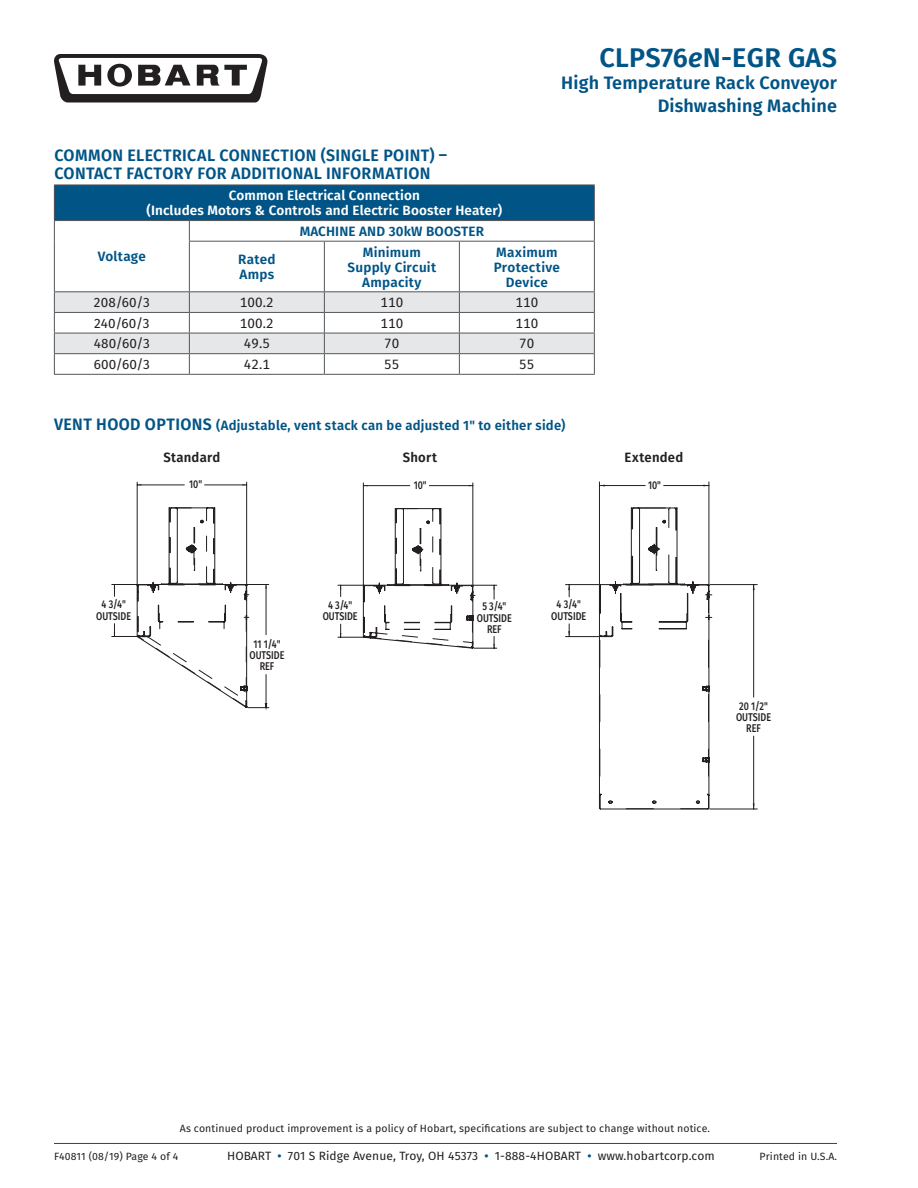
<style>
.page{position:relative;width:918px;height:1188px;background:#fff}
.page>*{position:absolute;margin:0;border:0;box-sizing:border-box;transform-origin:0 0}
.t1{font:600 27px "Fira Sans";letter-spacing:.01em;color:#015486}
.t2{font:600 18px/22.5px "Fira Sans";letter-spacing:.01em;color:#015486;text-align:right}
.t3{font:600 16.5px/18px "Fira Sans";letter-spacing:.02em;color:#015486}
.t4{font:600 13.5px/15px "Fira Sans";letter-spacing:.02em;color:#015486;text-align:center}
.t5{font:600 13.5px/15px "Fira Sans";letter-spacing:.01em;color:#fff;text-align:center}
.t6{font:13.5px "Fira Sans";letter-spacing:.01em;color:#231f20}
.t7{font:600 13.5px "Fira Sans";letter-spacing:.02em;color:#231f20}
.t8{font:12px "Fira Sans";letter-spacing:.01em;color:#231f20}
.t9{font:500 11.25px/11.2px "Fira Sans";color:#231f20;text-align:center;scale:.8 1}
.t10{font:10.5px "Fira Sans";letter-spacing:.01em;color:#231f20}
.s1{font-style:italic}
.s2{font-size:16.5px}
.s3{font-weight:600;color:#015486}
</style>
<div class="page">
<hr style="left:54px;top:1143px;width:783px;height:1px;background:#015486">
<svg style="left:54px;top:54px;width:213px;height:49px"></svg>
<hr style="left:363px;top:483px;width:1px;height:102px;background:#231f20">
<hr style="left:473px;top:483px;width:1px;height:102px;background:#231f20">
<hr style="left:363px;top:485px;width:47px;height:1px;background:#231f20">
<hr style="left:429px;top:485px;width:44px;height:1px;background:#231f20">
<svg style="left:338px;top:508px;width:159px;height:141px"></svg>
<hr style="left:137px;top:482px;width:1px;height:102px;background:#231f20">
<hr style="left:246px;top:482px;width:1px;height:102px;background:#231f20">
<hr style="left:137px;top:485px;width:47px;height:1px;background:#231f20">
<hr style="left:205px;top:485px;width:42px;height:1px;background:#231f20">
<svg style="left:112px;top:507px;width:157px;height:201px"></svg>
<hr style="left:566px;top:584px;width:33px;height:1px;background:#231f20">
<hr style="left:566px;top:636px;width:33px;height:1px;background:#231f20">
<hr style="left:710px;top:584px;width:47px;height:1px;background:#231f20">
<hr style="left:710px;top:809px;width:47px;height:1px;background:#231f20">
<hr style="left:753px;top:585px;width:1px;height:112px;background:#231f20">
<hr style="left:753px;top:736px;width:1px;height:73px;background:#231f20">
<hr style="left:599px;top:482px;width:1px;height:102px;background:#231f20">
<hr style="left:709px;top:482px;width:1px;height:102px;background:#231f20">
<hr style="left:599px;top:485px;width:46px;height:1px;background:#231f20">
<hr style="left:664px;top:485px;width:45px;height:1px;background:#231f20">
<svg style="left:568px;top:585px;width:2px;height:12px"></svg>
<svg style="left:568px;top:624px;width:2px;height:12px"></svg>
<svg style="left:599px;top:507px;width:113px;height:302px"></svg>
<div style="left:54px;top:185px;width:540px;height:36px;background:#015486"></div>
<svg style="left:55px;top:221px;width:539px;height:70px"></svg>
<hr style="left:54px;top:220px;width:135px;height:1px;background:#535759">
<hr style="left:189px;top:220px;width:135px;height:1px;background:#535759">
<svg style="left:189px;top:221px;width:1px;height:20px"></svg>
<hr style="left:324px;top:220px;width:135px;height:1px;background:#535759">
<hr style="left:459px;top:220px;width:136px;height:1px;background:#535759">
<hr style="left:189px;top:241px;width:135px;height:1px;background:#535759">
<hr style="left:189px;top:242px;width:1px;height:49px;background:#535759">
<hr style="left:324px;top:241px;width:135px;height:1px;background:#535759">
<hr style="left:324px;top:242px;width:1px;height:49px;background:#535759">
<hr style="left:459px;top:241px;width:136px;height:1px;background:#535759">
<hr style="left:459px;top:242px;width:1px;height:49px;background:#535759">
<hr style="left:54px;top:291px;width:135px;height:1px;background:#535759">
<hr style="left:189px;top:291px;width:135px;height:1px;background:#535759">
<hr style="left:324px;top:291px;width:135px;height:1px;background:#535759">
<hr style="left:459px;top:291px;width:136px;height:1px;background:#535759">
<hr style="left:54px;top:185px;width:135px;height:1px;background:#535759">
<hr style="left:54px;top:185px;width:1px;height:35px;background:#535759">
<hr style="left:189px;top:185px;width:135px;height:1px;background:#535759">
<hr style="left:324px;top:185px;width:135px;height:1px;background:#535759">
<hr style="left:459px;top:185px;width:136px;height:1px;background:#535759">
<hr style="left:594px;top:185px;width:1px;height:35px;background:#535759">
<svg style="left:54px;top:221px;width:1px;height:20px"></svg>
<hr style="left:54px;top:241px;width:1px;height:50px;background:#535759">
<svg style="left:594px;top:221px;width:1px;height:20px"></svg>
<hr style="left:594px;top:242px;width:1px;height:49px;background:#535759">
<svg style="left:54px;top:292px;width:541px;height:82px"></svg>
<hr style="left:54px;top:374px;width:135px;height:1px;background:#535759">
<hr style="left:189px;top:374px;width:135px;height:1px;background:#535759">
<hr style="left:324px;top:374px;width:135px;height:1px;background:#535759">
<hr style="left:459px;top:374px;width:136px;height:1px;background:#535759">
<h1 class="t1" style="left:600px;top:38px;width:239px">CLPS76<span class="s1">e</span>N-EGR GAS</h1>
<h2 class="t2" style="left:561px;top:72px;width:277px">High Temperature Rack Conveyor<br>Dishwashing Machine</h2>
<p class="t3" style="left:54px;top:146px;width:394px">COMMON ELECTRICAL CONNECTION (SINGLE POINT) –<br>CONTACT FACTORY FOR ADDITIONAL INFORMATION</p>
<p class="t5" style="left:146px;top:188px;width:357px">Common Electrical Connection<br>(Includes Motors &amp; Controls and Electric Booster Heater)</p>
<p class="t4" style="left:98px;top:249px;width:50px">Voltage</p>
<p class="t4" style="left:300px;top:224px;width:186px">MACHINE AND 30kW BOOSTER</p>
<p class="t4" style="left:238px;top:252px;width:39px;text-align:left">Rated<br>Amps</p>
<p class="t4" style="left:348px;top:244px;width:90px">Minimum<br>Supply Circuit<br>Ampacity</p>
<p class="t4" style="left:494px;top:244px;width:68px">Maximum<br>Protective<br>Device</p>
<p class="t6" style="left:94px;top:293px;width:57px">208/60/3</p>
<p class="t6" style="left:240px;top:293px;width:36px">100.2</p>
<p class="t6" style="left:380px;top:293px;width:24px">110</p>
<p class="t6" style="left:515px;top:293px;width:24px">110</p>
<p class="t6" style="left:94px;top:314px;width:57px">240/60/3</p>
<p class="t6" style="left:240px;top:314px;width:36px">100.2</p>
<p class="t6" style="left:380px;top:314px;width:24px">110</p>
<p class="t6" style="left:515px;top:314px;width:24px">110</p>
<p class="t6" style="left:94px;top:334px;width:58px">480/60/3</p>
<p class="t6" style="left:244px;top:334px;width:28px">49.5</p>
<p class="t6" style="left:384px;top:334px;width:17px">70</p>
<p class="t6" style="left:519px;top:334px;width:17px">70</p>
<p class="t6" style="left:94px;top:355px;width:58px">600/60/3</p>
<p class="t6" style="left:244px;top:355px;width:28px">42.1</p>
<p class="t6" style="left:384px;top:355px;width:17px">55</p>
<p class="t6" style="left:519px;top:355px;width:17px">55</p>
<p class="t4" style="left:54px;top:418px;width:513px"><span class="s2">VENT HOOD OPTIONS</span> (Adjustable, vent stack can be adjusted 1" to either side)</p>
<p class="t7" style="left:163px;top:448px;width:58px">Standard</p>
<p class="t7" style="left:403px;top:448px;width:36px">Short</p>
<p class="t7" style="left:625px;top:448px;width:60px">Extended</p>
<p class="t9" style="left:96px;top:599px;width:45px">4 3/4"<br>OUTSIDE</p>
<p class="t9" style="left:189px;top:478px;width:18px">10"</p>
<p class="t9" style="left:414px;top:479px;width:18px">10"</p>
<p class="t9" style="left:250px;top:638px;width:45px">11 1/4"<br>OUTSIDE<br>REF</p>
<p class="t9" style="left:323px;top:600px;width:45px">4 3/4"<br>OUTSIDE</p>
<p class="t9" style="left:477px;top:601px;width:45px">5 3/4"<br>OUTSIDE<br>REF</p>
<p class="t9" style="left:551px;top:599px;width:45px">4 3/4"<br>OUTSIDE</p>
<p class="t9" style="left:648px;top:479px;width:18px">10"</p>
<p class="t9" style="left:736px;top:700px;width:45px">20 1/2"<br>OUTSIDE<br>REF</p>
<p class="t10" style="left:180px;top:1121px;width:532px">As continued product improvement is a policy of Hobart, specifications are subject to change without notice.</p>
<p class="t10" style="left:54px;top:1149px;width:126px">F40811 (08/19) Page 4 of 4</p>
<p class="t8" style="left:227px;top:1148px;width:489px">HOBART <span class="s3">•</span> 701 S Ridge Avenue, Troy, OH 45373 <span class="s3">•</span> 1-888-4HOBART <span class="s3">•</span> www.hobartcorp.com</p>
<p class="t10" style="left:760px;top:1149px;width:79px">Printed in U.S.A.</p>
</div>
